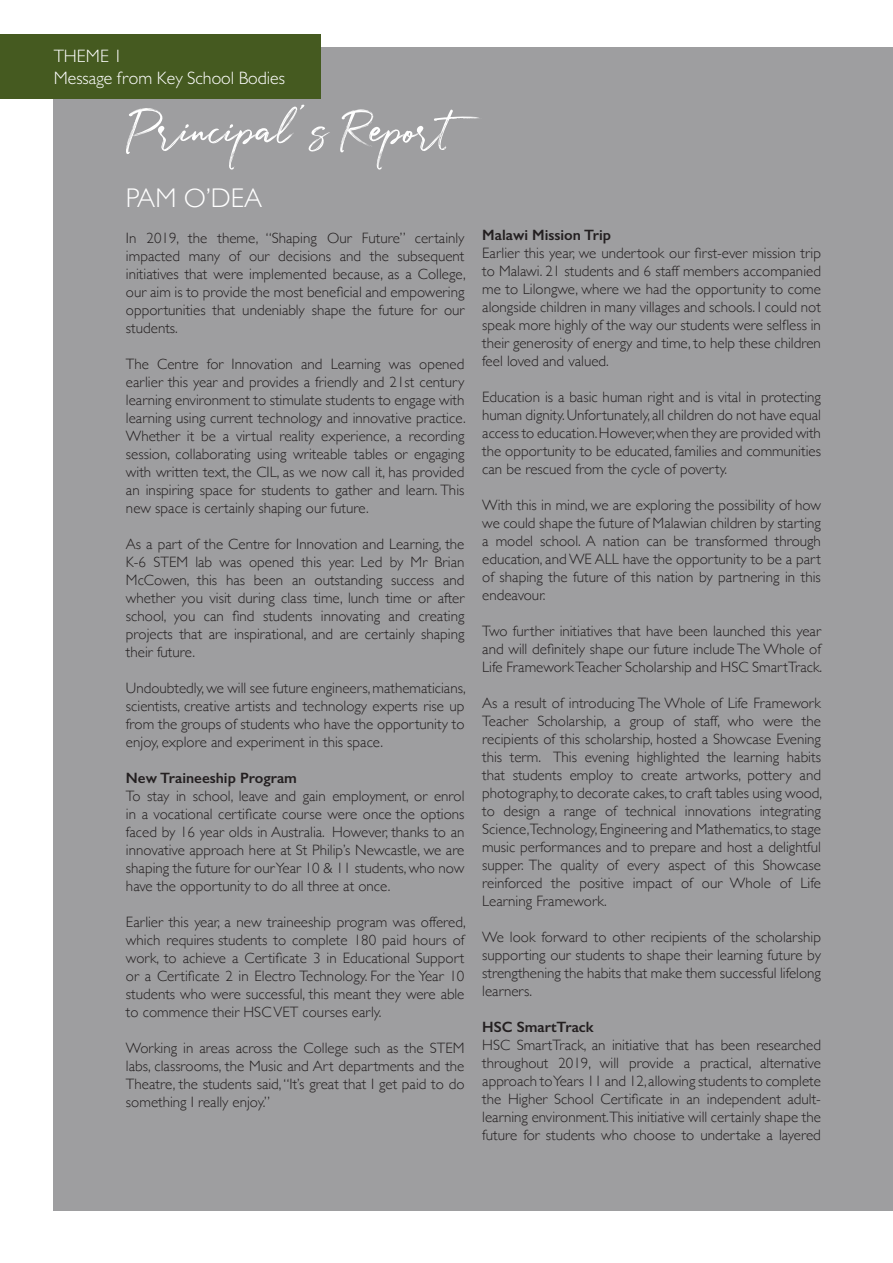
<style>
.page{position:relative;width:893px;height:1263px;background:#fff}
.page>*{position:absolute;margin:0;border:0;box-sizing:border-box;transform-origin:0 0}
.t1{font:51px "Julietta Messie Demo";color:#fff}
.t2{font:300 27px "Gill Sans";color:#fff}
.t3{font:300 18px "Gill Sans";color:#fff}
.t4{font:300 15px/18px "Gill Sans";color:#231f20;text-align:justify}
.t5{font:600 15px "Gill Sans";color:#231f20}
</style>
<div class="page">
<div style="left:54px;top:47px;width:839px;height:1164px;background:#9e9ea0"></div>
<div style="left:0;top:34px;width:321px;height:65px;background:#455a20"></div>
<p class="t3" style="left:54px;top:45px;width:70px">THEME 1</p>
<p class="t3" style="left:54px;top:67px;width:233px">Message from Key School Bodies</p>
<p class="t1" style="left:126px;top:95px;width:364px">Principal's Report</p>
<p class="t2" style="left:126px;top:177px;width:138px">PAM O’DEA</p>
<p class="t4" style="left:126px;top:229px;width:341px">In 2019, the theme, “Shaping Our Future” certainly impacted many of our decisions and the subsequent initiatives that were implemented because, as a College, our aim is to provide the most beneficial and empowering opportunities that undeniably shape the future for our students.</p>
<p class="t4" style="left:126px;top:355px;width:341px">The Centre for Innovation and Learning was opened earlier this year and provides a friendly and 21st century learning environment to stimulate students to engage with learning using current technology and innovative practice.<br>Whether it be a virtual reality experience, a recording session, collaborating using writeable tables or engaging with written text, the CIL, as we now call it, has provided an inspiring space for students to gather and learn. This new space is certainly shaping our future.</p>
<p class="t4" style="left:126px;top:535px;width:340px">As a part of the Centre for Innovation and Learning, the K-6 STEM lab was opened this year. Led by Mr Brian McCowen, this has been an outstanding success and whether you visit during class time, lunch time or after school, you can find students innovating and creating projects that are inspirational, and are certainly shaping their future.</p>
<p class="t4" style="left:126px;top:679px;width:341px">Undoubtedly, we will see future engineers, mathematicians, scientists, creative artists and technology experts rise up from the groups of students who have the opportunity to enjoy, explore and experiment in this space.</p>
<p class="t5" style="left:126px;top:769px;width:172px">New Traineeship Program</p>
<p class="t4" style="left:126px;top:787px;width:340px">To stay in school, leave and gain employment, or enrol in a vocational certificate course were once the options faced by 16 year olds in Australia. However, thanks to an innovative approach here at St Philip’s Newcastle, we are shaping the future for our Year 10 &amp; 11 students, who now have the opportunity to do all three at once.</p>
<p class="t4" style="left:126px;top:913px;width:341px">Earlier this year, a new traineeship program was offered, which requires students to complete 180 paid hours of work, to achieve a Certificate 3 in Educational Support or a Certificate 2 in Electro Technology. For the Year 10 students who were successful, this meant they were able to commence their HSC VET courses early.</p>
<p class="t4" style="left:126px;top:1039px;width:340px">Working in areas across the College such as the STEM labs, classrooms, the Music and Art departments and the Theatre, the students said, “It’s great that I get paid to do something I really enjoy.”</p>
<p class="t5" style="left:482px;top:226px;width:130px">Malawi Mission Trip</p>
<p class="t4" style="left:482px;top:244px;width:340px">Earlier this year, we undertook our first-ever mission trip to Malawi. 21 students and 6 staff members accompanied me to Lilongwe, where we had the opportunity to come alongside children in many villages and schools. I could not speak more highly of the way our students were selfless in their generosity of energy and time, to help these children feel loved and valued.</p>
<p class="t4" style="left:482px;top:388px;width:340px">Education is a basic human right and is vital in protecting human dignity. Unfortunately, all children do not have equal access to education. However, when they are provided with the opportunity to be educated, families and communities can be rescued from the cycle of poverty.</p>
<p class="t4" style="left:482px;top:496px;width:340px">With this in mind, we are exploring the possibility of how we could shape the future of Malawian children by starting a model school. A nation can be transformed through education, and WE ALL have the opportunity to be a part of shaping the future of this nation by partnering in this endeavour.</p>
<p class="t4" style="left:482px;top:622px;width:341px">Two further initiatives that have been launched this year and will definitely shape our future include The Whole of Life Framework Teacher Scholarship and HSC SmartTrack.</p>
<p class="t4" style="left:482px;top:694px;width:341px">As a result of introducing The Whole of Life Framework Teacher Scholarship, a group of staff, who were the recipients of this scholarship, hosted a Showcase Evening this term. This evening highlighted the learning habits that students employ to create artworks, pottery and photography, to decorate cakes, to craft tables using wood, to design a range of technical innovations integrating Science,Technology, Engineering and Mathematics, to stage music performances and to prepare and host a delightful supper. The quality of every aspect of this Showcase reinforced the positive impact of our Whole of Life Learning Framework.</p>
<p class="t4" style="left:482px;top:928px;width:340px">We look forward to other recipients of the scholarship supporting our students to shape their learning future by strengthening the habits that make them successful lifelong learners.</p>
<p class="t5" style="left:482px;top:1018px;width:113px">HSC SmartTrack</p>
<p class="t4" style="left:482px;top:1036px;width:340px">HSC SmartTrack, an initiative that has been researched throughout 2019, will provide a practical, alternative approach to Years 11 and 12, allowing students to complete the Higher School Certificate in an independent adult&shy;learning environment.This initiative will certainly shape the future for students who choose to undertake a layered</p>
</div>
